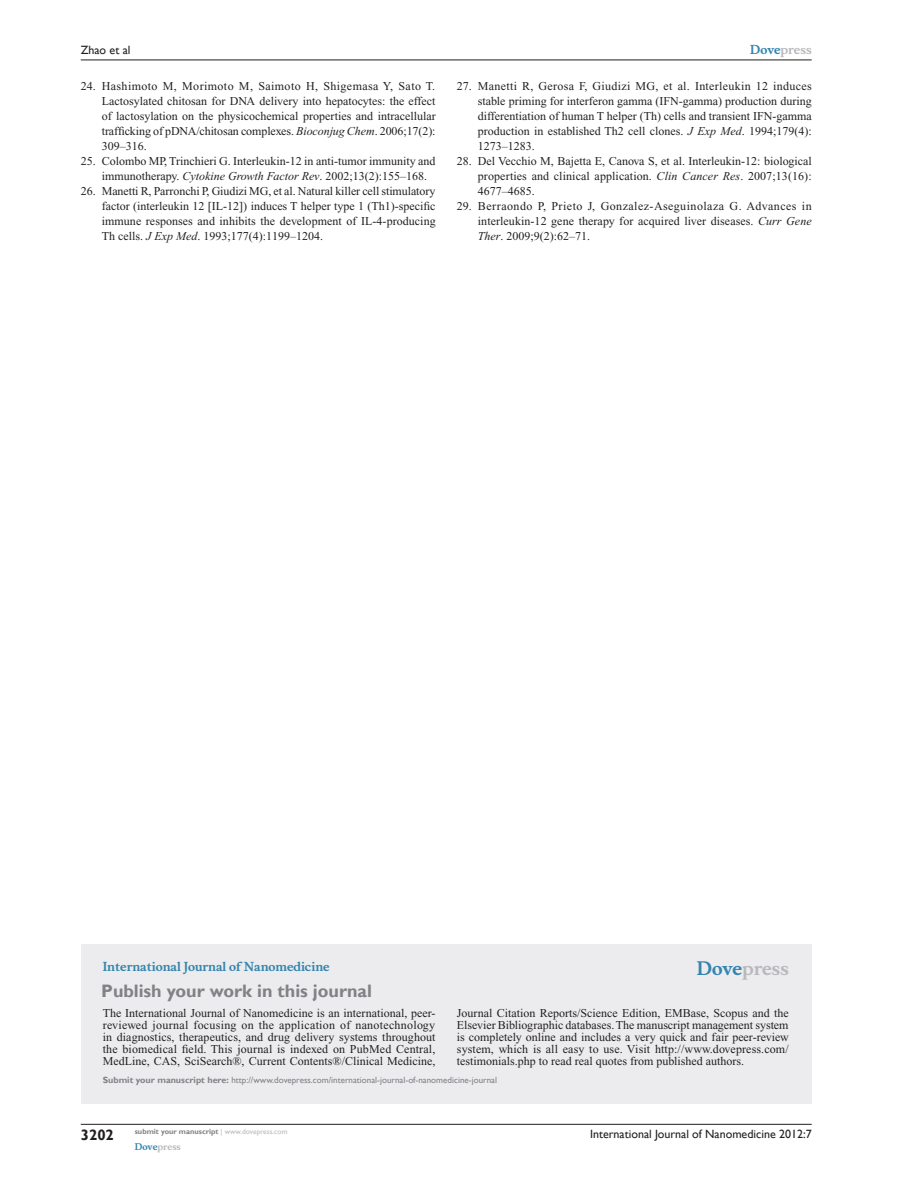
<style>
.page{position:relative;width:918px;height:1188px;background:#fff}
.page>*{position:absolute;margin:0;border:0;box-sizing:border-box;transform-origin:0 0}
.PromBx-H1{font:700 18px "Gill Sans";color:#808285}
.PromBx-Brand{font:700 18px "Musee";color:#b8b9bc}
.t1{font:700 15px "Gill Sans";color:#231f20}
.RefNL2{font:12px/15px "Times New Roman";color:#231f20;text-align:justify}
.PromBx-Tx{font:12px/12px "Times New Roman";color:#231f20;text-align:justify}
.t2{font:12px "Gill Sans";color:#231f20}
.PromBx-JrnlName{font:700 12px "Musee";color:#3485ae}
.t3{font:700 12px "Musee";color:#b8b9bc}
.PromBx-SubmitMssWebA{font:9px "Gill Sans";color:#808285}
.t4{font:700 9px "Musee";color:#b8b9bc}
.t5{font:700 7.5px "Gill Sans";color:#808285}
.s1{font-style:italic}
.s2{color:#3485ae}
.s3{font-weight:700}
.s4{font-weight:400;color:#b8b9bc}
</style>
<div class="page">
<div style="left:81px;top:944px;width:731px;height:159px;background:#ececee"></div>
<hr style="left:81px;top:1124px;width:731px;height:1px;background:#231f20">
<hr style="left:81px;top:60px;width:731px;height:1px;background:#231f20">
<p class="t2" style="left:81px;top:43px;width:51px">Zhao et al</p>
<p class="RefNL2" style="left:102px;top:79px;width:336px;text-indent:-21px">24. Hashimoto M, Morimoto M, Saimoto H, Shigemasa Y, Sato T.<br>Lactosylated chitosan for DNA delivery into hepatocytes: the effect of lactosylation on the physicochemical properties and intracellular trafficking of pDNA/chitosan complexes. <span class="s1">Bioconjug Chem</span>. 2006;17(2):<br>309–316.</p>
<p class="RefNL2" style="left:102px;top:154px;width:335px;text-indent:-21px">25. Colombo MP, Trinchieri G. Interleukin-12 in anti-tumor immunity and immunotherapy. <span class="s1">Cytokine Growth Factor Rev</span>. 2002;13(2):155–168.</p>
<p class="RefNL2" style="left:102px;top:184px;width:335px;text-indent:-21px">26. Manetti R, Parronchi P, Giudizi MG, et al. Natural killer cell stimulatory factor (interleukin 12 [IL-12]) induces T helper type 1 (Th1)-specific immune responses and inhibits the development of IL-4-producing Th cells. <span class="s1">J Exp Med</span>. 1993;177(4):1199–1204.</p>
<p class="t3" style="left:750px;top:43px;width:63px"><span class="s2">Dove</span>press</p>
<p class="RefNL2" style="left:478px;top:79px;width:335px;text-indent:-21px">27. Manetti R, Gerosa F, Giudizi MG, et al. Interleukin 12 induces stable priming for interferon gamma (IFN-gamma) production during differentiation of human T helper (Th) cells and transient IFN-gamma production in established Th2 cell clones. <span class="s1">J Exp Med</span>. 1994;179(4):<br>1273–1283.</p>
<p class="RefNL2" style="left:478px;top:154px;width:335px;text-indent:-21px">28. Del Vecchio M, Bajetta E, Canova S, et al. Interleukin-12: biological properties and clinical application. <span class="s1">Clin Cancer Res</span>. 2007;13(16):<br>4677–4685.</p>
<p class="RefNL2" style="left:478px;top:199px;width:335px;text-indent:-21px">29. Berraondo P, Prieto J, Gonzalez-Aseguinolaza G. Advances in interleukin-12 gene therapy for acquired liver diseases. <span class="s1">Curr Gene Ther</span>. 2009;9(2):62–71.</p>
<p class="PromBx-JrnlName" style="left:103px;top:959px;width:228px">International Journal of Nanomedicine</p>
<p class="PromBx-H1" style="left:101px;top:980px;width:272px">Publish your work in this journal</p>
<p class="PromBx-Brand" style="left:697px;top:958px;width:94px"><span class="s2">Dove</span>press</p>
<p class="PromBx-Tx" style="left:103px;top:1007px;width:334px">The International Journal of Nanomedicine is an international, peer&shy;reviewed journal focusing on the application of nanotechnology in diagnostics, therapeutics, and drug delivery systems throughout the biomedical field. This journal is indexed on PubMed Central, MedLine, CAS, SciSearch®, Current Contents®/Clinical Medicine,</p>
<p class="PromBx-Tx" style="left:457px;top:1007px;width:333px">Journal Citation Reports/Science Edition, EMBase, Scopus and the Elsevier Bibliographic databases. The manuscript management system is completely online and includes a very quick and fair peer-review system, which is all easy to use. Visit http://www.dovepress.com/ testimonials.php to read real quotes from published authors.</p>
<p class="PromBx-SubmitMssWebA" style="left:103px;top:1075px;width:396px"><span class="s3">Submit your manuscript here:</span> http://www.dovepress.com/international-journal-of-nanomedicine-journal</p>
<p class="t1" style="left:81px;top:1126px;width:35px">3202</p>
<p class="t5" style="left:135px;top:1127px;width:154px">submit your manuscript <span class="s4">| www.dovepress.com</span></p>
<p class="t4" style="left:135px;top:1141px;width:48px"><span class="s2">Dove</span>press</p>
<p class="t2" style="left:590px;top:1127px;width:223px">International Journal of Nanomedicine 2012:7</p>
</div>
